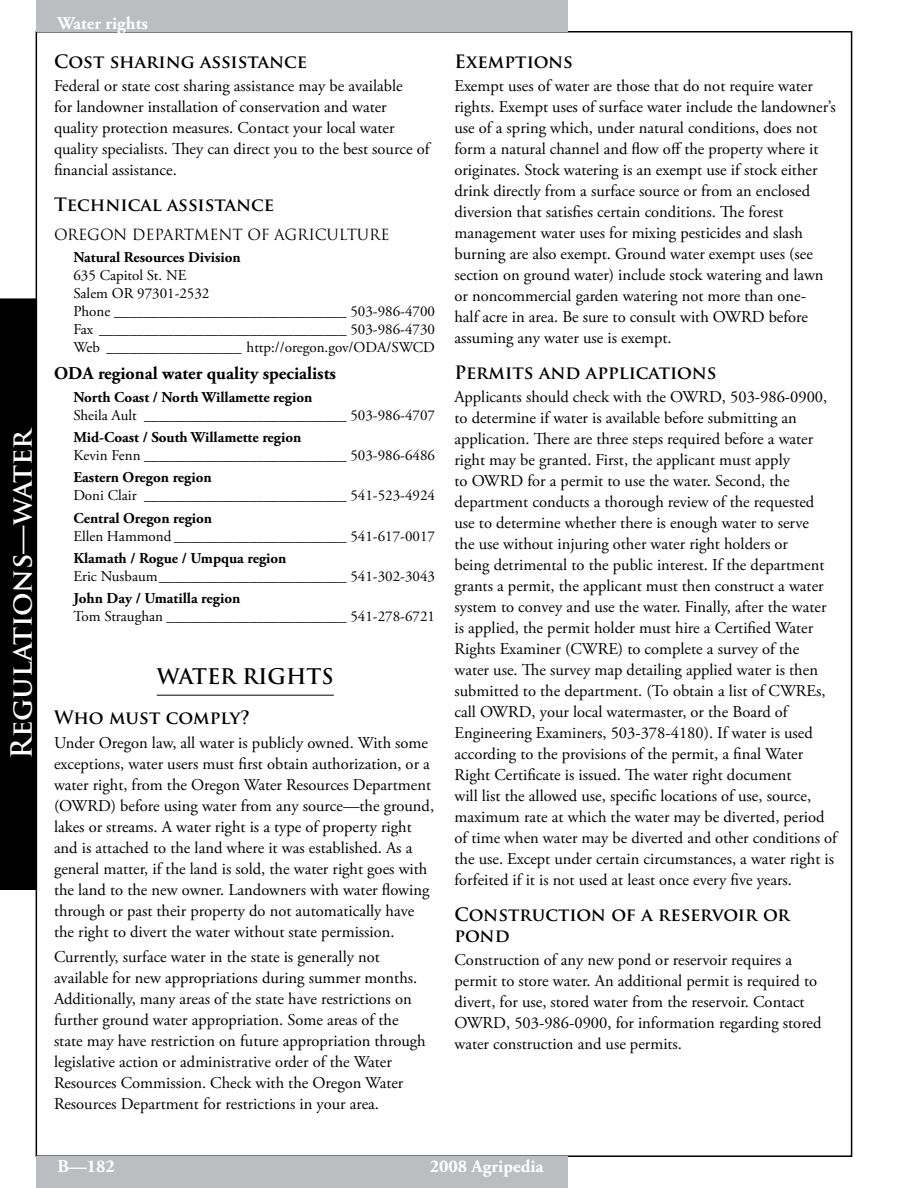
<style>
.page{position:relative;width:918px;height:1188px;background:#fff}
.page>*{position:absolute;margin:0;border:0;box-sizing:border-box;transform-origin:0 0}
.t1{font:700 28.5px "Trajan Pro";color:#fff}
.t2{font:700 21px "Trajan Pro";color:#000}
.t3{font:700 18px/21px "Trajan Pro";letter-spacing:-.03em;color:#000}
.t4{font:700 18px "Adobe Garamond Pro";color:#000}
.t5{font:700 18px "Adobe Garamond Pro";color:#fff}
.t6{font:16.5px/21px "Adobe Garamond Pro";color:#000}
.t7{font:15px/18px "Adobe Garamond Pro";color:#000}
.t8{font:700 15px "Adobe Garamond Pro";color:#000}
.t9{font:15px "Trajan Pro";letter-spacing:-.01em;color:#000}
</style>
<div class="page">
<div style="left:36px;top:0;width:531px;height:32px;background:#bcbdc0"></div>
<div style="left:36px;top:1157px;width:531px;height:31px;background:#bcbdc0"></div>
<div style="left:0;top:299px;width:37px;height:590px;background:#000"></div>
<hr style="left:157px;top:695px;width:177px;height:1px;background:#000">
<h1 class="t1" style="left:4px;top:759px;width:333px;rotate:-90deg">Regulations—water</h1>
<p class="t5" style="left:57px;top:13px;width:92px">Water rights</p>
<p class="t3" style="left:54px;top:51px;width:255px">Cost sharing assistance</p>
<p class="t6" style="left:54px;top:76px;width:377px">Federal or state cost sharing assistance may be available<br>for landowner installation of conservation and water quality protection measures. Contact your local water quality specialists. They can direct you to the best source of financial assistance.</p>
<p class="t3" style="left:54px;top:194px;width:222px">Technical assistance</p>
<p class="t9" style="left:54px;top:225px;width:335px">ORE GON DE PARTME NT OF AGRICU LTURE</p>
<p class="t8" style="left:73px;top:248px;width:169px">Natural Resources Division</p>
<p class="t7" style="left:73px;top:267px;width:363px">635 Capitol St. NE<br>Salem OR 97301-2532<br>Phone _______________________________ 503-986-4700<br>Fax _________________________________ 503-986-4730<br>Web __________________ http://oregon.gov/ODA/SWCD</p>
<p class="t4" style="left:54px;top:363px;width:284px">ODA regional water quality specialists</p>
<p class="t8" style="left:73px;top:388px;width:240px">North Coast / North Willamette region</p>
<p class="t7" style="left:73px;top:407px;width:363px">Sheila Ault ___________________________ 503-986-4707</p>
<p class="t8" style="left:73px;top:429px;width:229px">Mid-Coast / South Willamette region</p>
<p class="t7" style="left:73px;top:447px;width:363px">Kevin Fenn ___________________________ 503-986-6486</p>
<p class="t8" style="left:73px;top:469px;width:140px">Eastern Oregon region</p>
<p class="t7" style="left:73px;top:487px;width:363px">Doni Clair ___________________________ 541-523-4924</p>
<p class="t8" style="left:73px;top:509px;width:140px">Central Oregon region</p>
<p class="t7" style="left:73px;top:527px;width:363px">Ellen Hammond _______________________ 541-617-0017</p>
<p class="t8" style="left:73px;top:550px;width:215px">Klamath / Rogue / Umpqua region</p>
<p class="t7" style="left:73px;top:568px;width:363px">Eric Nusbaum_________________________ 541-302-3043</p>
<p class="t8" style="left:73px;top:590px;width:168px">John Day / Umatilla region</p>
<p class="t7" style="left:73px;top:608px;width:363px">Tom Straughan ________________________ 541-278-6721</p>
<p class="t2" style="left:157px;top:663px;width:179px">Water rights</p>
<p class="t3" style="left:54px;top:708px;width:198px">Who must comply?</p>
<p class="t6" style="left:54px;top:732px;width:382px">Under Oregon law, all water is publicly owned. With some exceptions, water users must first obtain authorization, or a water right, from the Oregon Water Resources Department (OWRD) before using water from any source—the ground, lakes or streams. A water right is a type of property right and is attached to the land where it was established. As a general matter, if the land is sold, the water right goes with the land to the new owner. Landowners with water flowing through or past their property do not automatically have the right to divert the water without state permission.</p>
<p class="t6" style="left:54px;top:947px;width:373px">Currently, surface water in the state is generally not available for new appropriations during summer months.<br>Additionally, many areas of the state have restrictions on further ground water appropriation. Some areas of the state may have restriction on future appropriation through legislative action or administrative order of the Water Resources Commission. Check with the Oregon Water Resources Department for restrictions in your area.</p>
<p class="t3" style="left:454px;top:51px;width:120px">Exemptions</p>
<p class="t6" style="left:454px;top:76px;width:383px">Exempt uses of water are those that do not require water rights. Exempt uses of surface water include the landowner’s use of a spring which, under natural conditions, does not form a natural channel and flow off the property where it originates. Stock watering is an exempt use if stock either drink directly from a surface source or from an enclosed diversion that satisfies certain conditions. The forest management water uses for mixing pesticides and slash burning are also exempt. Ground water exempt uses (see section on ground water) include stock watering and lawn or noncommercial garden watering not more than one-<br>half acre in area. Be sure to consult with OWRD before assuming any water use is exempt.</p>
<p class="t3" style="left:454px;top:362px;width:264px">Permits and applications</p>
<p class="t6" style="left:454px;top:387px;width:384px">Applicants should check with the OWRD, 503-986-0900, to determine if water is available before submitting an application. There are three steps required before a water right may be granted. First, the applicant must apply<br>to OWRD for a permit to use the water. Second, the department conducts a thorough review of the requested use to determine whether there is enough water to serve<br>the use without injuring other water right holders or<br>being detrimental to the public interest. If the department grants a permit, the applicant must then construct a water system to convey and use the water. Finally, after the water is applied, the permit holder must hire a Certified Water Rights Examiner (CWRE) to complete a survey of the water use. The survey map detailing applied water is then submitted to the department. (To obtain a list of CWREs, call OWRD, your local watermaster, or the Board of Engineering Examiners, 503-378-4180). If water is used according to the provisions of the permit, a final Water Right Certificate is issued. The water right document<br>will list the allowed use, specific locations of use, source, maximum rate at which the water may be diverted, period of time when water may be diverted and other conditions of the use. Except under certain circumstances, a water right is forfeited if it is not used at least once every five years.</p>
<p class="t3" style="left:454px;top:904px;width:338px">Construction of a reservoir or pond</p>
<p class="t6" style="left:454px;top:950px;width:369px">Construction of any new pond or reservoir requires a permit to store water. An additional permit is required to divert, for use, stored water from the reservoir. Contact OWRD, 503-986-0900, for information regarding stored water construction and use permits.</p>
<p class="t5" style="left:57px;top:1156px;width:59px">B—182</p>
<p class="t5" style="left:430px;top:1156px;width:115px">2008 Agripedia</p>
</div>
